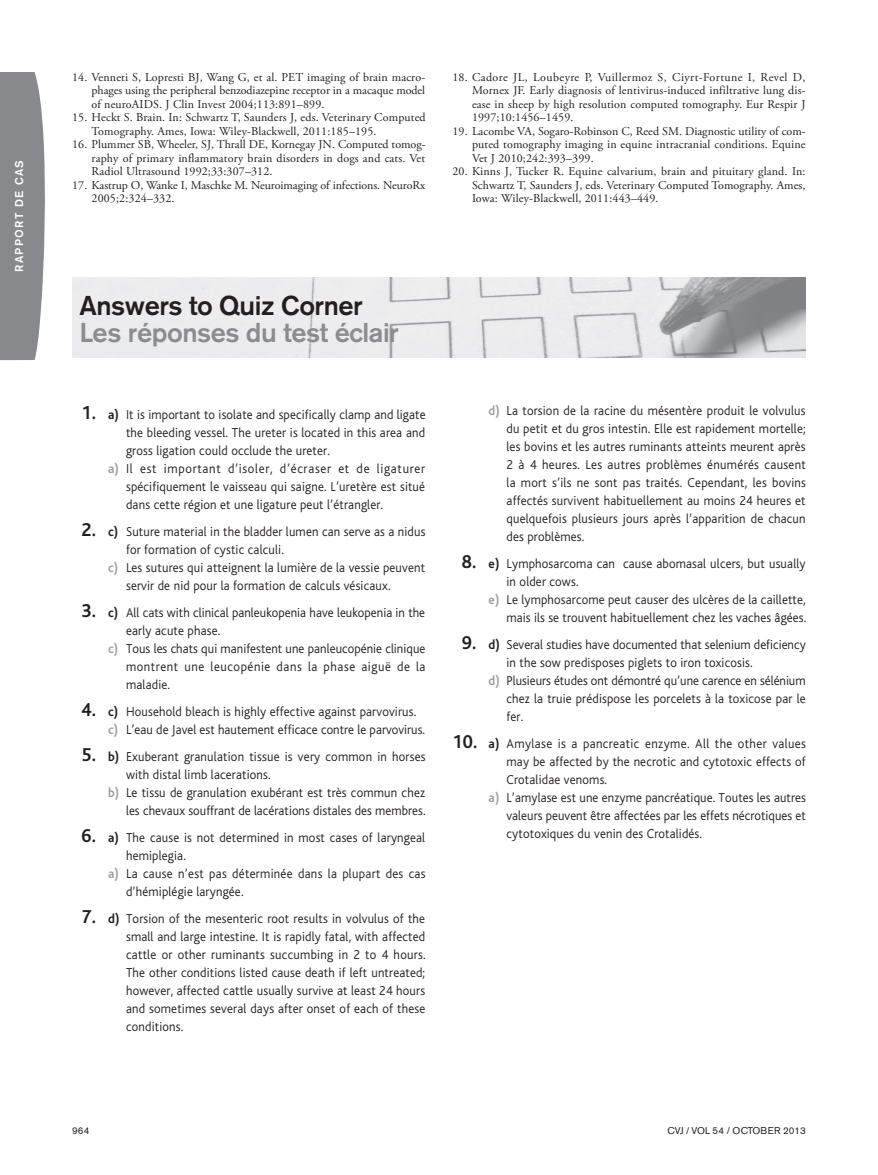
<style>
.page{position:relative;width:878px;height:1175px;background:#fff}
.page>*{position:absolute;margin:0;border:0;box-sizing:border-box;transform-origin:0 0}
.t1{font:500 27px "Akzidenz Grotesk BE";letter-spacing:-.015em;color:#8a8c8f}
.t2{font:500 27px "Akzidenz Grotesk BE";letter-spacing:-.015em;color:#231f20}
.t3{font:300 13.5px/18px "Bliss";letter-spacing:.01em;color:#231f20;text-align:justify;scale:.95 1}
.t4{font:300 13.5px "Bliss";letter-spacing:.03em;color:#231f20;scale:.95 1}
.t5{font:300 13.5px "Bliss";letter-spacing:.055em;color:#231f20;scale:.95 1}
.t6{font:300 13.5px "Bliss";letter-spacing:.04em;color:#231f20;scale:.95 1}
.t7{font:12px/13.5px "Adobe Garamond Pro";letter-spacing:.01em;color:#231f20;text-align:justify}
.t8{font:500 11.25px "Akzidenz Grotesk BE";letter-spacing:.115em;color:#fff}
.t9{font:9.75px "Akzidenz Grotesk BE";letter-spacing:.01em;color:#231f20}
.s1{font-weight:700;font-size:19.5px}
.s2{font-weight:700}
.s3{font-weight:700;color:#9d9fa2}
</style>
<div class="page">
<div style="left:0;top:72px;width:45px;height:288px;background:#87898c"></div>
<img style="left:72px;top:278px;width:734px;height:80px">
<p class="t8" style="left:12px;top:272px;width:113px;rotate:-90deg">RAPPORT DE CAS</p>
<p class="t7" style="left:92px;top:71px;width:335px;text-indent:-20px">14. Venneti S, Lopresti BJ, Wang G, et al. PET imaging of brain macro&shy;phages using the peripheral benzodiazepine receptor in a macaque model of neuroAIDS. J Clin Invest 2004;113:891–899.</p>
<p class="t7" style="left:92px;top:111px;width:335px;text-indent:-20px">15. Heckt S. Brain. In: Schwartz T, Saunders J, eds. Veterinary Computed<br>Tomography. Ames, Iowa: Wiley-Blackwell, 2011:185–195.</p>
<p class="t7" style="left:92px;top:138px;width:335px;text-indent:-20px">16. Plummer SB, Wheeler, SJ, Thrall DE, Kornegay JN. Computed tomog&shy;raphy of primary inflammatory brain disorders in dogs and cats. Vet Radiol Ultrasound 1992;33:307–312.</p>
<p class="t7" style="left:92px;top:179px;width:335px;text-indent:-20px">17. Kastrup O, Wanke I, Maschke M. Neuroimaging of infections. NeuroRx<br>2005;2:324–332.</p>
<p class="t7" style="left:472px;top:71px;width:335px;text-indent:-20px">18. Cadore JL, Loubeyre P, Vuillermoz S, Ciyrt-Fortune I, Revel D, Mornex JF. Early diagnosis of lentivirus-induced infiltrative lung dis&shy;ease in sheep by high resolution computed tomography. Eur Respir J 1997;10:1456–1459.</p>
<p class="t7" style="left:472px;top:125px;width:335px;text-indent:-20px">19. Lacombe VA, Sogaro-Robinson C, Reed SM. Diagnostic utility of com&shy;puted tomography imaging in equine intracranial conditions. Equine Vet J 2010;242:393–399.</p>
<p class="t7" style="left:472px;top:165px;width:335px;text-indent:-20px">20. Kinns J, Tucker R. Equine calvarium, brain and pituitary gland. In:<br>Schwartz T, Saunders J, eds. Veterinary Computed Tomography. Ames, Iowa: Wiley-Blackwell, 2011:443–449.</p>
<h1 class="t2" style="left:80px;top:289px;width:285px">Answers to Quiz Corner</h1>
<h1 class="t1" style="left:80px;top:316px;width:321px">Les réponses du test éclair</h1>
<p class="t3" style="left:81px;top:406px;width:364px"><span class="s1">1.</span> <span class="s2">a)</span> It is important to isolate and specifically clamp and ligate</p>
<p class="t3" style="left:126px;top:424px;width:316px">the bleeding vessel. The ureter is located in this area and</p>
<p class="t3" style="left:126px;top:442px;width:216px">gross ligation could occlude the ureter.</p>
<p class="t5" style="left:108px;top:461px;width:335px"><span class="s3">a)</span> Il est important d’isoler, d’écraser et de ligaturer</p>
<p class="t3" style="left:126px;top:478px;width:316px">spécifiquement le vaisseau qui saigne. L’uretère est situé</p>
<p class="t3" style="left:126px;top:496px;width:272px">dans cette région et une ligature peut l’étrangler.</p>
<p class="t3" style="left:81px;top:523px;width:363px"><span class="s1">2.</span> <span class="s2">c)</span> Suture material in the bladder lumen can serve as a nidus</p>
<p class="t3" style="left:126px;top:541px;width:168px">for formation of cystic calculi.</p>
<p class="t3" style="left:108px;top:559px;width:335px"><span class="s3">c)</span> Les sutures qui atteignent la lumière de la vessie peuvent</p>
<p class="t3" style="left:126px;top:577px;width:280px">servir de nid pour la formation de calculs vésicaux.</p>
<p class="t3" style="left:81px;top:604px;width:363px"><span class="s1">3.</span> <span class="s2">c)</span> All cats with clinical panleukopenia have leukopenia in the</p>
<p class="t3" style="left:126px;top:622px;width:101px">early acute phase.</p>
<p class="t3" style="left:108px;top:640px;width:335px"><span class="s3">c)</span> Tous les chats qui manifestent une panleucopénie clinique</p>
<p class="t6" style="left:126px;top:659px;width:317px">montrent une leucopénie dans la phase aiguë de la</p>
<p class="t3" style="left:126px;top:676px;width:48px">maladie.</p>
<p class="t3" style="left:108px;top:703px;width:335px;text-indent:-27px"><span class="s1">4.</span> <span class="s2">c)</span> Household bleach is highly effective against parvovirus. <span class="s3">c)</span> L’eau de Javel est hautement efficace contre le parvovirus.</p>
<p class="t3" style="left:81px;top:748px;width:364px"><span class="s1">5.</span> <span class="s2">b)</span> Exuberant granulation tissue is very common in horses</p>
<p class="t3" style="left:126px;top:766px;width:154px">with distal limb lacerations.</p>
<p class="t3" style="left:108px;top:784px;width:335px"><span class="s3">b)</span> Le tissu de granulation exubérant est très commun chez</p>
<p class="t3" style="left:126px;top:802px;width:317px">les chevaux souffrant de lacérations distales des membres.</p>
<p class="t3" style="left:81px;top:829px;width:363px"><span class="s1">6.</span> <span class="s2">a)</span> The cause is not determined in most cases of laryngeal</p>
<p class="t3" style="left:126px;top:847px;width:64px">hemiplegia.</p>
<p class="t3" style="left:108px;top:865px;width:336px"><span class="s3">a)</span> La cause n’est pas déterminée dans la plupart des cas</p>
<p class="t3" style="left:126px;top:883px;width:125px">d’hémiplégie laryngée.</p>
<p class="t3" style="left:126px;top:910px;width:317px;text-indent:-45px"><span class="s1">7.</span> <span class="s2">d)</span> Torsion of the mesenteric root results in volvulus of the small and large intestine. It is rapidly fatal, with affected cattle or other ruminants succumbing in 2 to 4 hours.<br>The other conditions listed cause death if left untreated; however, affected cattle usually survive at least 24 hours and sometimes several days after onset of each of these conditions.</p>
<p class="t3" style="left:506px;top:401px;width:317px;text-indent:-18px"><span class="s3">d)</span> La torsion de la racine du mésentère produit le volvulus du petit et du gros intestin. Elle est rapidement mortelle; les bovins et les autres ruminants atteints meurent après 2 à 4 heures. Les autres problèmes énumérés causent la mort s’ils ne sont pas traités. Cependant, les bovins affectés survivent habituellement au moins 24 heures et quelquefois plusieurs jours après l’apparition de chacun des problèmes.</p>
<p class="t3" style="left:462px;top:554px;width:363px"><span class="s1">8.</span> <span class="s2">e)</span> Lymphosarcoma can cause abomasal ulcers, but usually</p>
<p class="t3" style="left:506px;top:572px;width:77px">in older cows.</p>
<p class="t3" style="left:488px;top:590px;width:335px"><span class="s3">e)</span> Le lymphosarcome peut causer des ulcères de la caillette,</p>
<p class="t3" style="left:506px;top:608px;width:317px">mais ils se trouvent habituellement chez les vaches âgées.</p>
<p class="t3" style="left:462px;top:635px;width:363px"><span class="s1">9.</span> <span class="s2">d)</span> Several studies have documented that selenium deficiency</p>
<p class="t3" style="left:506px;top:653px;width:260px">in the sow predisposes piglets to iron toxicosis.</p>
<p class="t3" style="left:488px;top:671px;width:335px"><span class="s3">d)</span> Plusieurs études ont démontré qu’une carence en sélénium</p>
<p class="t3" style="left:506px;top:689px;width:316px">chez la truie prédispose les porcelets à la toxicose par le</p>
<p class="t3" style="left:506px;top:707px;width:19px">fer.</p>
<p class="t4" style="left:452px;top:736px;width:373px"><span class="s1">10.</span> <span class="s2">a)</span> Amylase is a pancreatic enzyme. All the other values</p>
<p class="t3" style="left:506px;top:752px;width:316px">may be affected by the necrotic and cytotoxic effects of</p>
<p class="t3" style="left:506px;top:770px;width:107px">Crotalidae venoms.</p>
<p class="t3" style="left:488px;top:788px;width:335px"><span class="s3">a)</span> L’amylase est une enzyme pancréatique. Toutes les autres</p>
<p class="t3" style="left:506px;top:806px;width:316px">valeurs peuvent être affectées par les effets nécrotiques et</p>
<p class="t3" style="left:506px;top:824px;width:207px">cytotoxiques du venin des Crotalidés.</p>
<p class="t9" style="left:72px;top:1125px;width:19px">964</p>
<p class="t9" style="left:667px;top:1125px;width:140px">CVJ / VOL 54 / OCTOBER 2013</p>
</div>
